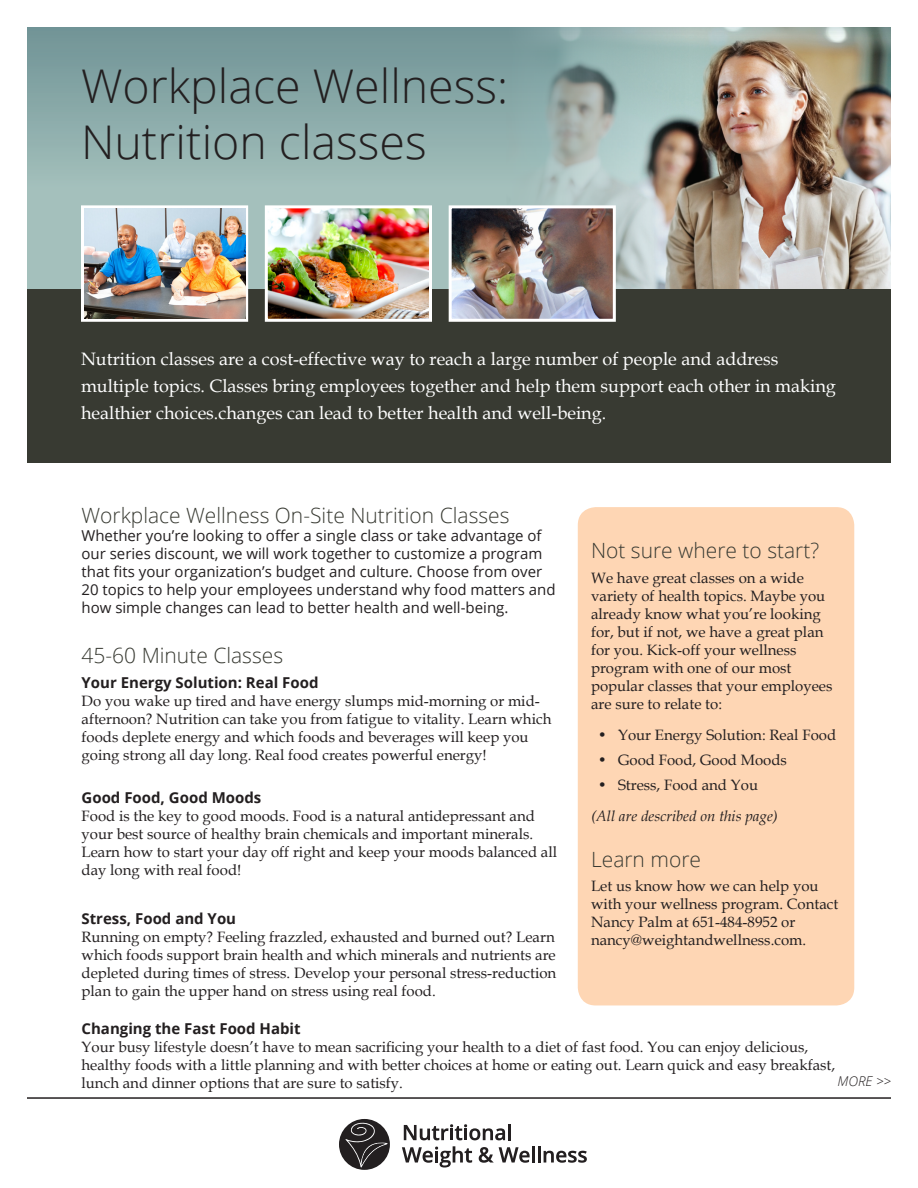
<style>
.page{position:relative;width:918px;height:1188px;background:#fff}
.page>*{position:absolute;margin:0;border:0;box-sizing:border-box;transform-origin:0 0}
.t1{font:300 46.5px/55.8px "Open Sans";color:#231f20}
.t2{font:300 21px "Open Sans";color:#383a32}
.body_copy{font:18px/27px "Book Antiqua";color:#fff}
.body_copy-2{font:15px/18px "Book Antiqua";color:#231f20}
.t3{font:15px/18px "Open Sans";color:#231f20}
.header2{font:700 15px "Open Sans";color:#231f20}
.body_copy_bullets{font:15px "Book Antiqua";color:#231f20}
.body_copy-3{font:italic 15px "Book Antiqua";color:#231f20}
.t4{font:italic 300 13.5px "Open Sans";color:#231f20}
.s1{font-family:"Open Sans";font-weight:700}
</style>
<div class="page">
<div style="left:27px;top:27px;width:864px;height:270px;background:linear-gradient(to bottom,#77999b,#b2ccc6)"></div>
<img style="left:507px;top:27px;width:384px;height:262px">
<div style="left:27px;top:289px;width:864px;height:173px;background:#383a32"></div>
<div style="left:81px;top:205px;width:167px;height:117px;border:3px solid #fff"></div>
<img style="left:269px;top:209px;width:159px;height:109px">
<div style="left:265px;top:205px;width:167px;height:117px;border:3px solid #fff"></div>
<img style="left:453px;top:209px;width:159px;height:109px">
<div style="left:449px;top:205px;width:167px;height:117px;border:3px solid #fff"></div>
<hr style="left:27px;top:1097px;width:864px;height:2px;background:#231f20">
<div style="left:578px;top:507px;width:276px;height:498px;background:#fed6b4;border-radius:18px"></div>
<svg style="left:404px;top:1124px;width:101px;height:16px"></svg>
<hr style="left:508px;top:1124px;width:3px;height:16px;background:#231f20">
<svg style="left:402px;top:1146px;width:70px;height:22px"></svg>
<svg style="left:479px;top:1147px;width:51px;height:16px"></svg>
<hr style="left:532px;top:1146px;width:3px;height:17px;background:#231f20">
<hr style="left:538px;top:1146px;width:3px;height:17px;background:#231f20">
<svg style="left:544px;top:1151px;width:43px;height:12px"></svg>
<svg style="left:339px;top:1119px;width:51px;height:51px"></svg>
<img style="left:84px;top:208px;width:161px;height:111px">
<p class="t1" style="left:81px;top:57px;width:429px">Workplace Wellness:<br>Nutrition classes</p>
<p class="body_copy" style="left:81px;top:345px;width:756px">Nutrition classes are a cost-effective way to reach a large number of people and address multiple topics. Classes bring employees together and help them support each other in making healthier choices.changes can lead to better health and well-being.</p>
<p class="t2" style="left:82px;top:501px;width:430px">Workplace Wellness On-Site Nutrition Classes</p>
<p class="t3" style="left:82px;top:526px;width:476px">Whether you’re looking to offer a single class or take advantage of our series discount, we will work together to customize a program that fits your organization’s budget and culture. Choose from over 20 topics to help your employees understand why food matters and how simple changes can lead to better health and well-being.</p>
<p class="t2" style="left:82px;top:641px;width:203px">45-60 Minute Classes</p>
<p class="header2" style="left:82px;top:672px;width:239px">Your Energy Solution: Real Food</p>
<p class="body_copy-2" style="left:82px;top:691px;width:471px">Do you wake up tired and have energy slumps mid-morning or mid&shy;afternoon? Nutrition can take you from fatigue to vitality. Learn which foods deplete energy and which foods and beverages will keep you going strong all day long. Real food creates powerful energy!</p>
<p class="body_copy-2" style="left:82px;top:788px;width:477px"><span class="s1">Good Food, Good Moods<br></span>Food is the key to good moods. Food is a natural antidepressant and your best source of healthy brain chemicals and important minerals.<br>Learn how to start your day off right and keep your moods balanced all day long with real food!</p>
<p class="header2" style="left:82px;top:908px;width:156px">Stress, Food and You</p>
<p class="body_copy-2" style="left:82px;top:928px;width:476px;text-align:justify">Running on empty? Feeling frazzled, exhausted and burned out? Learn which foods support brain health and which minerals and nutrients are depleted during times of stress. Develop your personal stress-reduction plan to gain the upper hand on stress using real food.</p>
<p class="header2" style="left:82px;top:1018px;width:221px">Changing the Fast Food Habit</p>
<p class="body_copy-2" style="left:82px;top:1038px;width:755px">Your busy lifestyle doesn’t have to mean sacrificing your health to a diet of fast food. You can enjoy delicious, healthy foods with a little planning and with better choices at home or eating out. Learn quick and easy breakfast, lunch and dinner options that are sure to satisfy.</p>
<p class="t2" style="left:591px;top:536px;width:230px">Not sure where to start?</p>
<p class="body_copy-2" style="left:591px;top:568px;width:243px">We have great classes on a wide variety of health topics. Maybe you already know what you’re looking for, but if not, we have a great plan for you. Kick-off your wellness program with one of our most popular classes that your employees are sure to relate to:</p>
<p class="body_copy_bullets" style="left:598px;top:725px;width:240px">• Your Energy Solution: Real Food</p>
<p class="body_copy_bullets" style="left:598px;top:749px;width:191px">• Good Food, Good Moods</p>
<p class="body_copy_bullets" style="left:598px;top:774px;width:162px">• Stress, Food and You</p>
<p class="body_copy-3" style="left:591px;top:806px;width:188px">(All are described on this page)</p>
<p class="t2" style="left:591px;top:845px;width:111px">Learn more</p>
<p class="body_copy-2" style="left:591px;top:877px;width:249px">Let us know how we can help you with your wellness program. Contact<br>Nancy Palm at 651-484-8952 or nancy@weightandwellness.com.</p>
<p class="t4" style="left:837px;top:1072px;width:55px">MORE &gt;&gt;</p>
</div>
